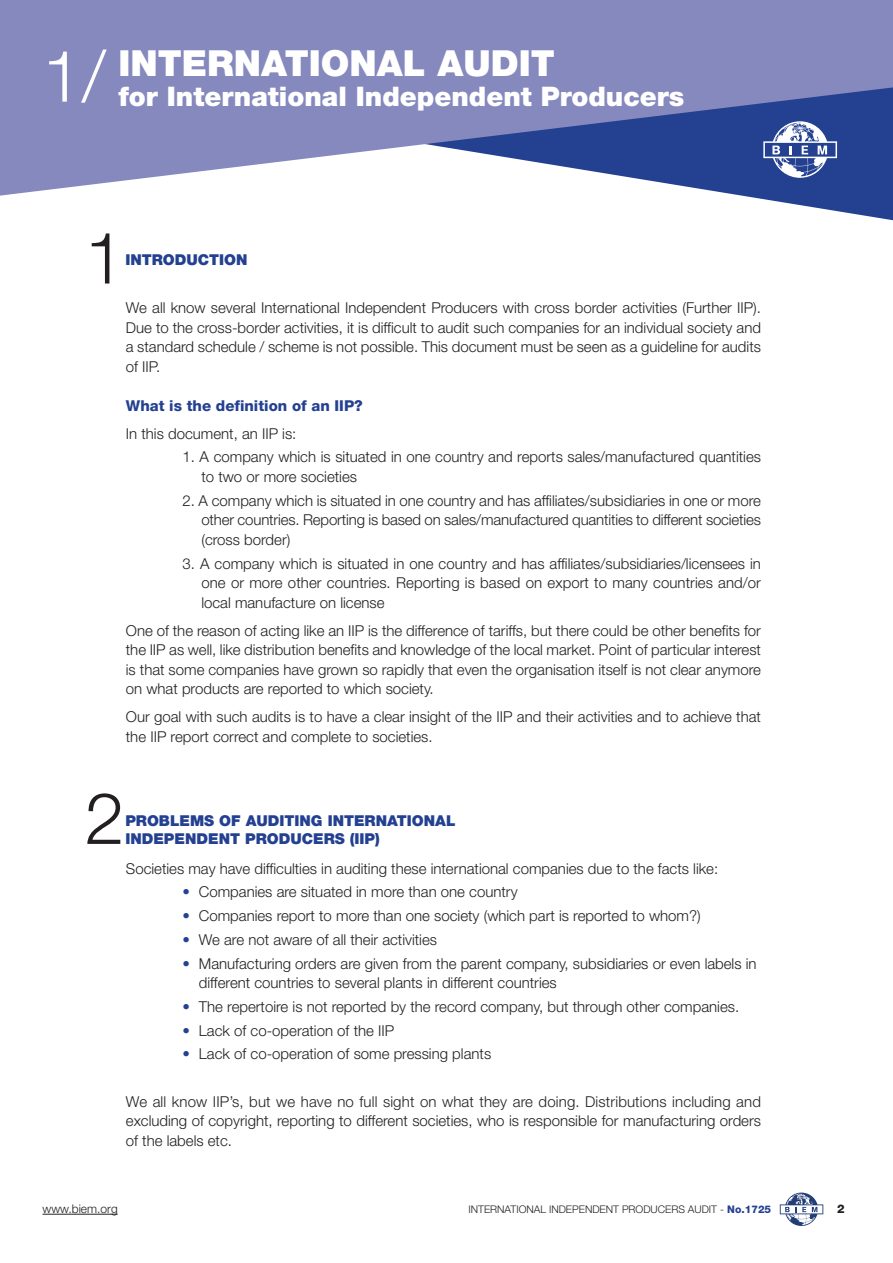
<style>
.page{position:relative;width:893px;height:1263px;background:#fff}
.page>*{position:absolute;margin:0;border:0;box-sizing:border-box;transform-origin:0 0}
.t1{font:300 71.55px "Helvetica Neue";color:#231f20}
.t2{font:300 71.55px "Helvetica Neue";color:#fff}
.t3{font:900 36px "Helvetica Neue";color:#fff}
.t4{font:900 27px "Helvetica Neue";color:#fff}
.t5{font:300 15px/19.5px "Helvetica Neue";color:#231f20;text-align:justify}
.t6{font:900 15px "Helvetica Neue";color:#234091}
.t7{font:800 15px "Helvetica Neue";color:#234091}
.t8{font:300 12px "Helvetica Neue";color:#231f20}
.t9{font:800 12px "Helvetica Neue";color:#231f20}
.t10{font:300 10.5px "Helvetica Neue";color:#231f20}
.s1{color:#234091}
.s2{font-weight:800;color:#234091}
</style>
<div class="page">
<svg style="left:780px;top:1192px;width:43px;height:34px"></svg>
<hr style="left:43px;top:1214px;width:75px;height:1px;background:#231f20">
<svg style="left:744px;top:196px;width:149px;height:24px"></svg>
<svg style="left:0;top:0;width:893px;height:196px;background:#848bbe"></svg>
<svg style="left:763px;top:121px;width:74px;height:57px"></svg>
<h1 class="t2" style="left:42px;top:51px;width:65px">1/</h1>
<h2 class="t3" style="left:118px;top:51px;width:438px">INTERNATIONAL AUDIT</h2>
<h3 class="t4" style="left:118px;top:87px;width:568px">for International Independent Producers</h3>
<h1 class="t1" style="left:85px;top:232px;width:41px">1</h1>
<p class="t6" style="left:125px;top:254px;width:124px">INTRODUCTION</p>
<p class="t5" style="left:126px;top:299px;width:637px">We all know several International Independent Producers with cross border activities (Further IIP).<br>Due to the cross-border activities, it is difficult to audit such companies for an individual society and a standard schedule / scheme is not possible. This document must be seen as a guideline for audits of IIP.</p>
<p class="t7" style="left:126px;top:400px;width:238px">What is the definition of an IIP?</p>
<p class="t5" style="left:126px;top:425px;width:172px">In this document, an IIP is:</p>
<p class="t5" style="left:201px;top:449px;width:561px;text-indent:-19px">1. A company which is situated in one country and reports sales/manufactured quantities to two or more societies</p>
<p class="t5" style="left:201px;top:492px;width:561px;text-indent:-19px">2. A company which is situated in one country and has affiliates/subsidiaries in one or more other countries. Reporting is based on sales/manufactured quantities to different societies (cross border)</p>
<p class="t5" style="left:201px;top:555px;width:561px;text-indent:-19px">3. A company which is situated in one country and has affiliates/subsidiaries/licensees in one or more other countries. Reporting is based on export to many countries and/or local manufacture on license</p>
<p class="t5" style="left:126px;top:622px;width:637px">One of the reason of acting like an IIP is the difference of tariffs, but there could be other benefits for the IIP as well, like distribution benefits and knowledge of the local market. Point of particular interest is that some companies have grown so rapidly that even the organisation itself is not clear anymore on what products are reported to which society.</p>
<p class="t5" style="left:126px;top:708px;width:637px">Our goal with such audits is to have a clear insight of the IIP and their activities and to achieve that the IIP report correct and complete to societies.</p>
<h1 class="t1" style="left:85px;top:793px;width:41px">2</h1>
<p class="t6" style="left:125px;top:815px;width:332px">PROBLEMS OF AUDITING INTERNATIONAL</p>
<p class="t6" style="left:125px;top:833px;width:256px">INDEPENDENT PRODUCERS (IIP)</p>
<p class="t5" style="left:126px;top:860px;width:594px">Societies may have difficulties in auditing these international companies due to the facts like:</p>
<p class="t5" style="left:183px;top:884px;width:337px"><span class="s1">•</span> Companies are situated in more than one country</p>
<p class="t5" style="left:183px;top:907px;width:520px"><span class="s1">•</span> Companies report to more than one society (which part is reported to whom?)</p>
<p class="t5" style="left:183px;top:931px;width:256px"><span class="s1">•</span> We are not aware of all their activities</p>
<p class="t5" style="left:199px;top:955px;width:559px;text-indent:-16px"><span class="s1">•</span> Manufacturing orders are given from the parent company, subsidiaries or even labels in different countries to several plants in different countries</p>
<p class="t5" style="left:183px;top:998px;width:558px"><span class="s1">•</span> The repertoire is not reported by the record company, but through other companies.</p>
<p class="t5" style="left:183px;top:1022px;width:213px"><span class="s1">•</span> Lack of co-operation of the IIP</p>
<p class="t5" style="left:183px;top:1046px;width:310px"><span class="s1">•</span> Lack of co-operation of some pressing plants</p>
<p class="t5" style="left:126px;top:1093px;width:637px">We all know IIP’s, but we have no full sight on what they are doing. Distributions including and excluding of copyright, reporting to different societies, who is responsible for manufacturing orders of the labels etc.</p>
<p class="t8" style="left:43px;top:1204px;width:77px">www.biem.org</p>
<p class="t10" style="left:468px;top:1206px;width:304px">INTERNATIONAL INDEPENDENT PRODUCERS AUDIT - <span class="s2">No.1725</span></p>
<p class="t9" style="left:837px;top:1205px;width:9px">2</p>
</div>
